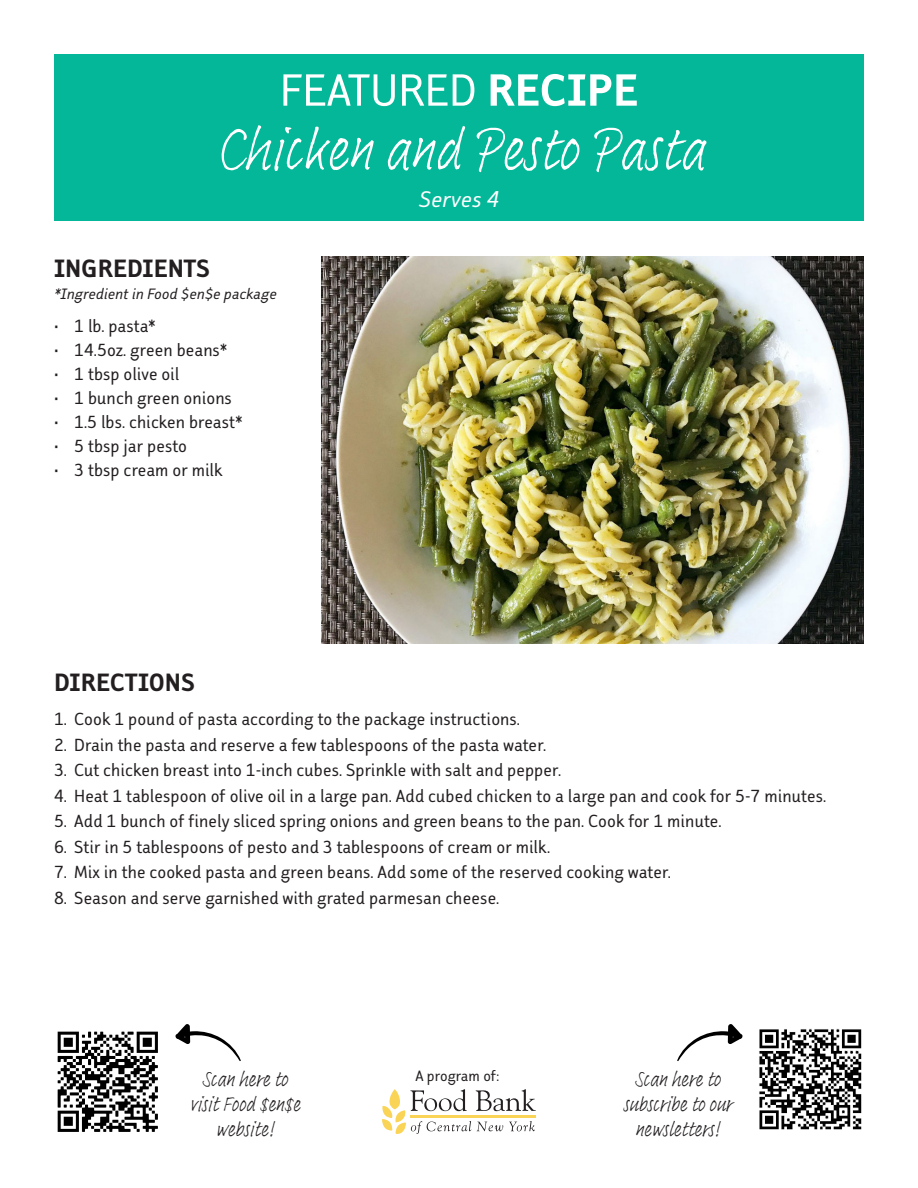
<style>
.page{position:relative;width:918px;height:1188px;background:#fff}
.page>*{position:absolute;margin:0;border:0;box-sizing:border-box;transform-origin:0 0}
.t1{font:60px "Adobe Handwriting Frank";color:#fff}
.t2{font:54px "Faceplate Sans OT B Gauge";color:#fff}
.t3{font:30px "Faceplate Sans OT E Gauge";color:#231f20}
.t4{font:27px "Faceplate Sans OT B Oblique";letter-spacing:.01em;color:#fff}
.t5{font:21px "Faceplate Sans OT B Gauge";color:#231f20}
.t6{font:21px/25.2px "Adobe Handwriting Frank";color:#231f20;text-align:center}
.t7{font:18px "Faceplate Sans OT B Oblique";letter-spacing:.005em;color:#231f20}
.t8{font:18px "Faceplate Sans OT B Gauge";color:#231f20}
.s1{font-family:"Faceplate Sans OT E Gauge"}
</style>
<div class="page">
<img style="left:57px;top:1031px;width:101px;height:101px">
<svg style="left:175px;top:1024px;width:66px;height:37px"></svg>
<img style="left:759px;top:1028px;width:103px;height:102px">
<svg style="left:677px;top:1024px;width:66px;height:37px"></svg>
<svg style="left:382px;top:1089px;width:154px;height:45px"></svg>
<img style="left:322px;top:256px;width:542px;height:388px">
<div style="left:54px;top:54px;width:810px;height:167px;background:#04b799"></div>
<p class="t2" style="left:280px;top:62px;width:360px">FEATURED <span class="s1">RECIPE</span></p>
<p class="t1" style="left:215px;top:108px;width:490px">Chicken and Pesto Pasta</p>
<p class="t4" style="left:419px;top:185px;width:82px">Serves 4</p>
<p class="t3" style="left:54px;top:252px;width:157px">INGREDIENTS</p>
<p class="t7" style="left:54px;top:284px;width:224px">*Ingredient in Food $en$e package</p>
<p class="t5" style="left:54px;top:315px;width:103px">• 1 lb. pasta*</p>
<p class="t5" style="left:54px;top:339px;width:175px">• 14.5oz. green beans*</p>
<p class="t5" style="left:54px;top:363px;width:127px">• 1 tbsp olive oil</p>
<p class="t5" style="left:54px;top:387px;width:179px">• 1 bunch green onions</p>
<p class="t5" style="left:54px;top:411px;width:190px">• 1.5 lbs. chicken breast*</p>
<p class="t5" style="left:54px;top:435px;width:135px">• 5 tbsp jar pesto</p>
<p class="t5" style="left:54px;top:459px;width:170px">• 3 tbsp cream or milk</p>
<p class="t3" style="left:54px;top:665px;width:142px">DIRECTIONS</p>
<p class="t5" style="left:54px;top:708px;width:467px">1. Cook 1 pound of pasta according to the package instructions.</p>
<p class="t5" style="left:54px;top:734px;width:494px">2. Drain the pasta and reserve a few tablespoons of the pasta water.</p>
<p class="t5" style="left:54px;top:759px;width:509px">3. Cut chicken breast into 1-inch cubes. Sprinkle with salt and pepper.</p>
<p class="t5" style="left:54px;top:785px;width:774px">4. Heat 1 tablespoon of olive oil in a large pan. Add cubed chicken to a large pan and cook for 5-7 minutes.</p>
<p class="t5" style="left:54px;top:810px;width:669px">5. Add 1 bunch of finely sliced spring onions and green beans to the pan. Cook for 1 minute.</p>
<p class="t5" style="left:54px;top:836px;width:498px">6. Stir in 5 tablespoons of pesto and 3 tablespoons of cream or milk.</p>
<p class="t5" style="left:54px;top:861px;width:619px">7. Mix in the cooked pasta and green beans. Add some of the reserved cooking water.</p>
<p class="t5" style="left:54px;top:887px;width:447px">8. Season and serve garnished with grated parmesan cheese.</p>
<p class="t6" style="left:202px;top:1066px;width:87px">Scan here to</p>
<p class="t6" style="left:189px;top:1091px;width:112px">visit Food $en$e</p>
<p class="t6" style="left:216px;top:1117px;width:60px">website!</p>
<p class="t8" style="left:415px;top:1066px;width:86px">A program of:</p>
<p class="t6" style="left:634px;top:1066px;width:87px">Scan here to</p>
<p class="t6" style="left:623px;top:1091px;width:110px">subscribe to our newsletters!</p>
</div>
